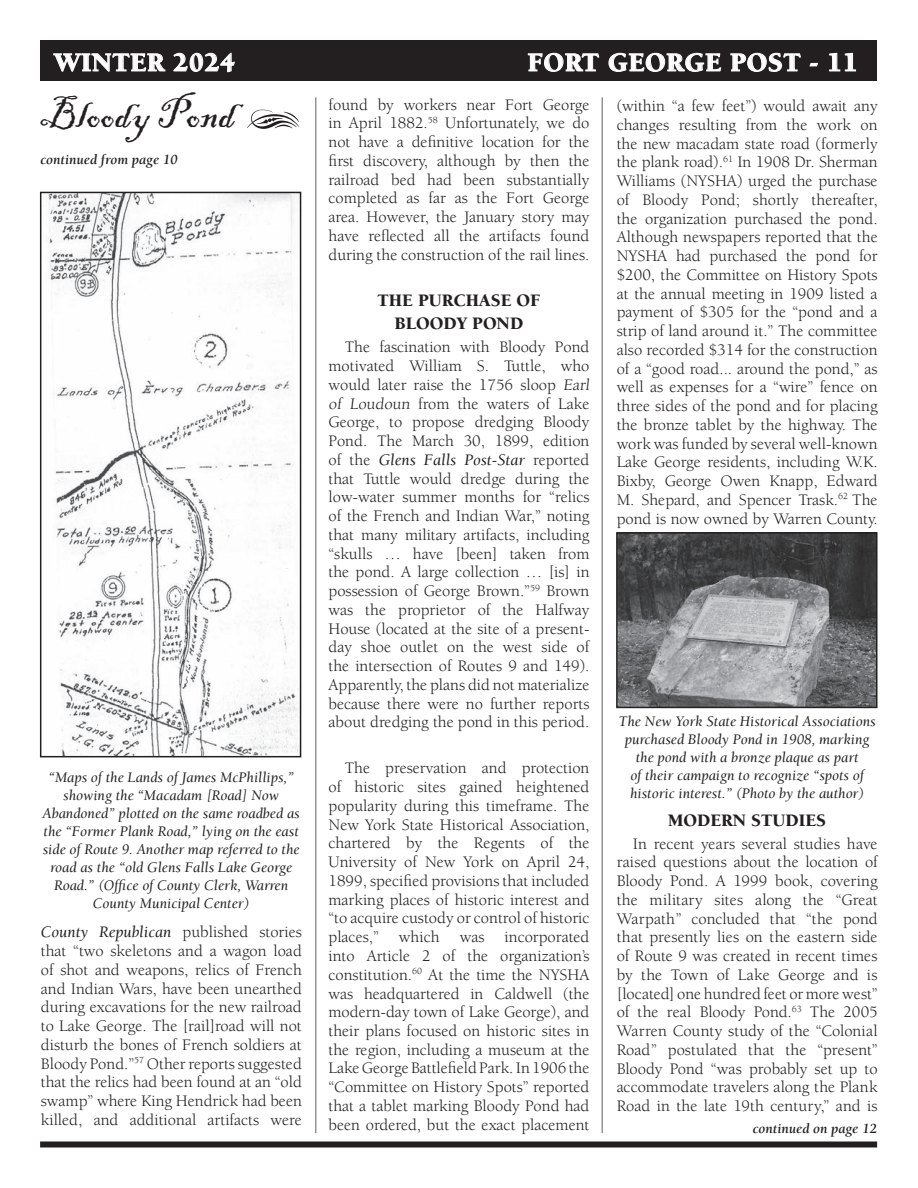
<style>
.page{position:relative;width:918px;height:1188px;background:#fff}
.page>*{position:absolute;margin:0;border:0;box-sizing:border-box;transform-origin:0 0}
.t1{font:42.75px "Blackadder ITC";color:#231f20}
.t2{font:900 27px "Berkeley";letter-spacing:.025em;color:#fff}
.t3{font:900 18px/23.2px "Berkeley";color:#231f20;text-align:center}
.t4{font:16.5px/18.8px "Berkeley";color:#231f20;text-align:justify}
.t5{font:italic 15px/18px "Berkeley";color:#231f20;text-align:center}
.t6{font:italic 700 14.25px "Berkeley";color:#231f20}
.s1{font-style:italic}
</style>
<div class="page">
<div style="left:40px;top:40px;width:838px;height:41px;background:#231f20"></div>
<svg style="left:53px;top:53px;width:112px;height:19px"></svg>
<svg style="left:173px;top:53px;width:62px;height:19px"></svg>
<svg style="left:528px;top:53px;width:71px;height:19px"></svg>
<svg style="left:609px;top:53px;width:112px;height:19px"></svg>
<svg style="left:730px;top:53px;width:71px;height:19px"></svg>
<svg style="left:810px;top:63px;width:8px;height:4px"></svg>
<svg style="left:829px;top:53px;width:27px;height:18px"></svg>
<div style="left:40px;top:1142px;width:837px;height:6px;background:#231f20"></div>
<hr style="left:315px;top:97px;width:1px;height:1036px;background:#939598">
<hr style="left:602px;top:97px;width:1px;height:1036px;background:#939598">
<img style="left:47px;top:195px;width:251px;height:559px">
<div style="left:40px;top:192px;width:261px;height:565px;border:2px solid #231f20"></div>
<img style="left:619px;top:535px;width:256px;height:170px">
<div style="left:616px;top:532px;width:262px;height:176px;border:2px solid #231f20"></div>
<h2 class="t2" style="left:54px;top:48px;width:183px">WINTER 2024</h2>
<h2 class="t2" style="left:527px;top:48px;width:332px">FORT GEORGE POST - 11</h2>
<h1 class="t1" style="left:40px;top:89px;width:197px">Bloody Pond</h1>
<p class="t4" style="left:328px;top:95px;width:263px">found by workers near Fort George in April 1882.<sup>58</sup> Unfortunately, we do not have a definitive location for the first discovery, although by then the railroad bed had been substantially completed as far as the Fort George area. However, the January story may have reflected all the artifacts found during the construction of the rail lines.</p>
<p class="t3" style="left:378px;top:289px;width:164px">THE PURCHASE OF<br>BLOODY POND</p>
<p class="t4" style="left:328px;top:338px;width:265px;text-align:left;text-indent:16px">The fascination with Bloody Pond motivated William S. Tuttle, who would later raise the 1756 sloop Earl of Loudoun from the waters of Lake George, to propose dredging Bloody Pond. The March 30, 1899, edition of the <span class="s1">Glens Falls Post-Star</span> reported that Tuttle would dredge during the low-water summer months for “relics of the French and Indian War,” noting that many military artifacts, including “skulls … have [been] taken from the pond. A large collection … [is] in possession of George Brown.”<sup>59</sup> Brown was the proprietor of the Halfway House (located at the site of a present&shy;day shoe outlet on the west side of the intersection of Routes 9 and 149).<br>Apparently, the plans did not materialize because there were no further reports about dredging the pond in this period.</p>
<p class="t4" style="left:328px;top:759px;width:263px;text-indent:16px">The preservation and protection of historic sites gained heightened popularity during this timeframe. The New York State Historical Association, chartered by the Regents of the University of New York on April 24, 1899, specified provisions that included marking places of historic interest and “to acquire custody or control of historic places,” which was incorporated into Article 2 of the organization’s constitution.<sup>60</sup> At the time the NYSHA was headquartered in Caldwell (the modern-day town of Lake George), and their plans focused on historic sites in the region, including a museum at the Lake George Battlefield Park. In 1906 the “Committee on History Spots” reported that a tablet marking Bloody Pond had been ordered, but the exact placement</p>
<p class="t4" style="left:617px;top:97px;width:263px">(within “a few feet”) would await any changes resulting from the work on the new macadam state road (formerly the plank road).<sup>61</sup> In 1908 Dr. Sherman Williams (NYSHA) urged the purchase of Bloody Pond; shortly thereafter, the organization purchased the pond.<br>Although newspapers reported that the NYSHA had purchased the pond for $200, the Committee on History Spots at the annual meeting in 1909 listed a payment of $305 for the “pond and a strip of land around it.” The committee also recorded $314 for the construction of a “good road... around the pond,” as well as expenses for a “wire” fence on three sides of the pond and for placing the bronze tablet by the highway. The work was funded by several well-known Lake George residents, including W.K.<br>Bixby, George Owen Knapp, Edward M. Shepard, and Spencer Trask.<sup>62</sup> The pond is now owned by Warren County.</p>
<p class="t6" style="left:40px;top:152px;width:139px">continued from page 10</p>
<p class="t5" style="left:619px;top:713px;width:259px">The New York State Historical Associations purchased Bloody Pond in 1908, marking the pond with a bronze plaque as part<br>of their campaign to recognize “spots of historic interest.” (Photo by the author)</p>
<p class="t5" style="left:43px;top:769px;width:259px">“Maps of the Lands of James McPhillips,” showing the “Macadam [Road] Now Abandoned” plotted on the same roadbed as the “Former Plank Road,” lying on the east side of Route 9. Another map referred to the road as the “old Glens Falls Lake George Road.” (Office of County Clerk, Warren County Municipal Center)</p>
<p class="t4" style="left:41px;top:923px;width:263px"><span class="s1">County Republican</span> published stories that “two skeletons and a wagon load of shot and weapons, relics of French and Indian Wars, have been unearthed during excavations for the new railroad to Lake George. The [rail]road will not disturb the bones of French soldiers at Bloody Pond.”<sup>57</sup> Other reports suggested that the relics had been found at an “old swamp” where King Hendrick had been killed, and additional artifacts were</p>
<p class="t3" style="left:668px;top:809px;width:160px">MODERN STUDIES</p>
<p class="t4" style="left:617px;top:834px;width:263px;text-indent:16px">In recent years several studies have raised questions about the location of Bloody Pond. A 1999 book, covering the military sites along the “Great Warpath” concluded that “the pond that presently lies on the eastern side of Route 9 was created in recent times by the Town of Lake George and is [located] one hundred feet or more west” of the real Bloody Pond.<sup>63</sup> The 2005<br>Warren County study of the “Colonial Road” postulated that the “present” Bloody Pond “was probably set up to accommodate travelers along the Plank Road in the late 19th century,” and is</p>
<p class="t6" style="left:753px;top:1121px;width:126px">continued on page 12</p>
</div>
